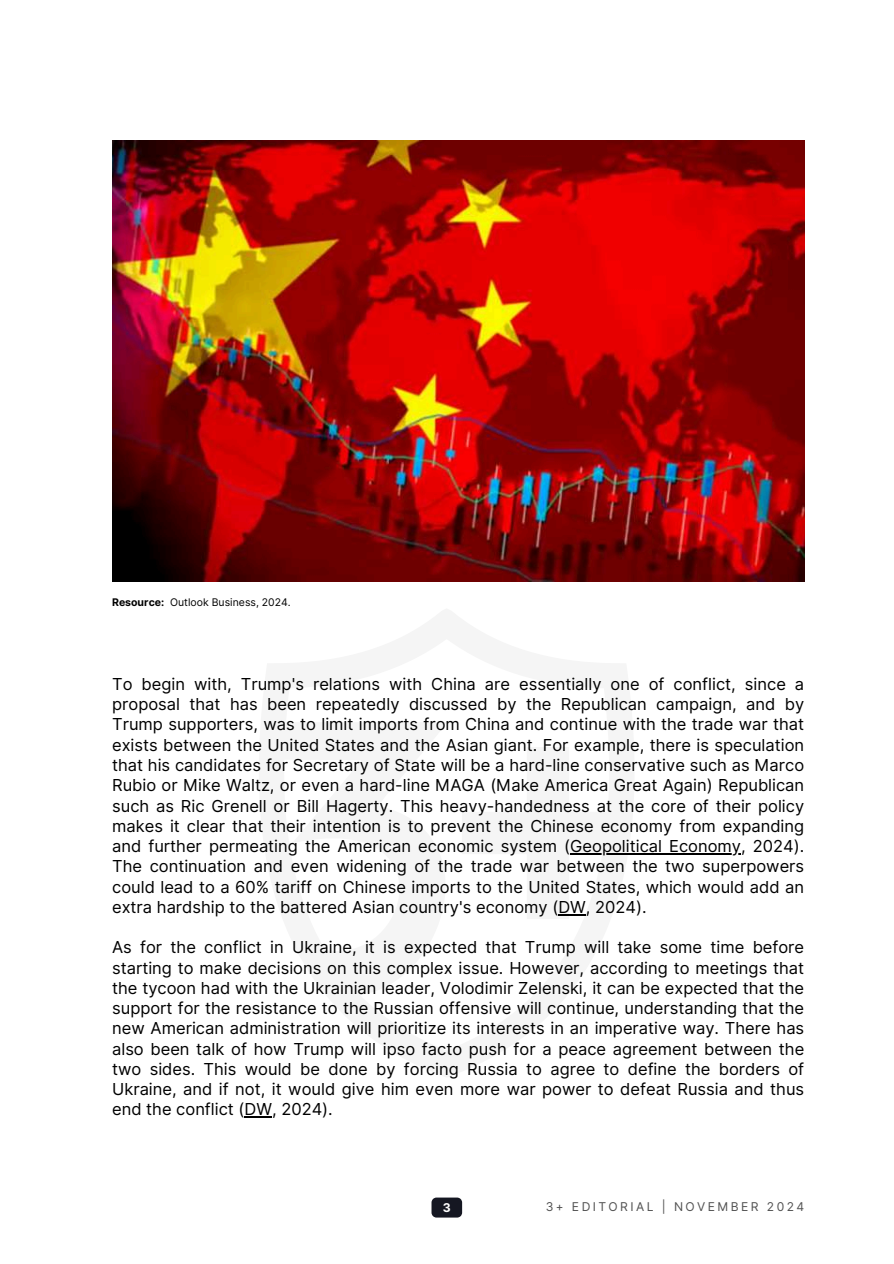
<style>
.page{position:relative;width:894px;height:1264px;background:#fff}
.page>*{position:absolute;margin:0;border:0;box-sizing:border-box;transform-origin:0 0}
.t1{font:16.5px/20.2px "Inter";color:#000;text-align:justify}
.t2{font:12.15px "Inter";letter-spacing:.2em;color:#515151}
.t3{font:700 12.15px "Inter";color:#fff}
.t4{font:10.5px "Inter";color:#000}
.s1{font-weight:700}
</style>
<div class="page">
<img style="left:112px;top:140px;width:692px;height:441px">
<svg style="left:431px;top:1197px;width:31px;height:20px"></svg>
<hr style="left:570px;top:853px;width:171px;height:1px;background:#000">
<hr style="left:558px;top:913px;width:27px;height:2px;background:#000">
<svg style="left:244px;top:1116px;width:28px;height:1px"></svg>
<p class="t4" style="left:112px;top:596px;width:180px"><span class="s1">Resource:</span> Outlook Business, 2024.</p>
<p class="t1" style="left:112px;top:673px;width:693px">To begin with, Trump's relations with China are essentially one of conflict, since a proposal that has been repeatedly discussed by the Republican campaign, and by Trump supporters, was to limit imports from China and continue with the trade war that exists between the United States and the Asian giant. For example, there is speculation that his candidates for Secretary of State will be a hard-line conservative such as Marco Rubio or Mike Waltz, or even a hard-line MAGA (Make America Great Again) Republican such as Ric Grenell or Bill Hagerty. This heavy-handedness at the core of their policy makes it clear that their intention is to prevent the Chinese economy from expanding and further permeating the American economic system (Geopolitical Economy, 2024).<br>The continuation and even widening of the trade war between the two superpowers could lead to a 60% tariff on Chinese imports to the United States, which would add an extra hardship to the battered Asian country's economy (DW, 2024).</p>
<p class="t1" style="left:112px;top:937px;width:693px">As for the conflict in Ukraine, it is expected that Trump will take some time before starting to make decisions on this complex issue. However, according to meetings that the tycoon had with the Ukrainian leader, Volodimir Zelenski, it can be expected that the support for the resistance to the Russian offensive will continue, understanding that the new American administration will prioritize its interests in an imperative way. There has also been talk of how Trump will ipso facto push for a peace agreement between the two sides. This would be done by forcing Russia to agree to define the borders of Ukraine, and if not, it would give him even more war power to defeat Russia and thus end the conflict (DW, 2024).</p>
<p class="t3" style="left:442px;top:1200px;width:9px">3</p>
<p class="t2" style="left:545px;top:1199px;width:260px">3+ EDITORIAL | NOVEMBER 2024</p>
</div>
